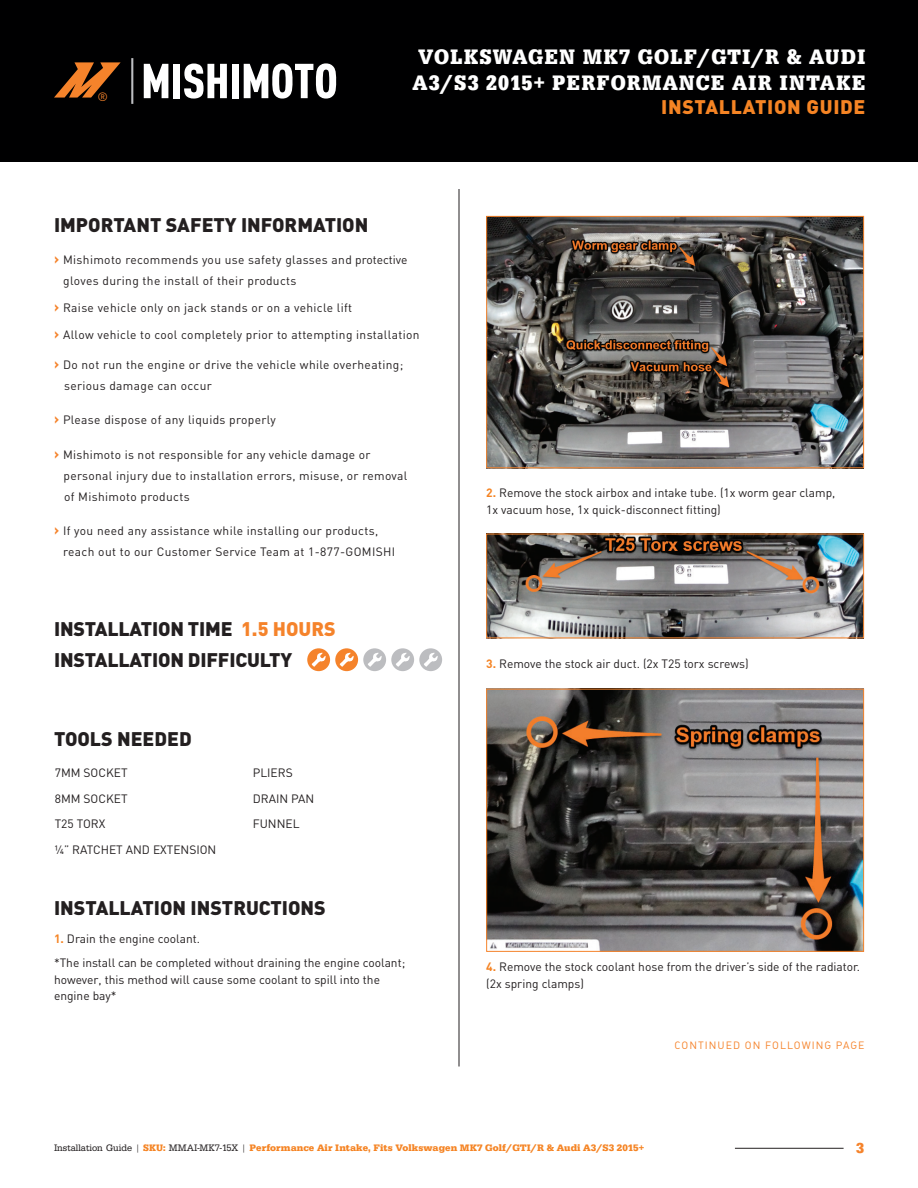
<style>
.page{position:relative;width:918px;height:1188px;background:#fff}
.page>*{position:absolute;margin:0;border:0;box-sizing:border-box;transform-origin:0 0}
.t1{font:21.75px/26.1px "URW Egyptienne T Bold Extr Narr";letter-spacing:.05em;color:#fff}
.t2{font:900 19.5px/31.5px "DIN";color:#231f20}
.t3{font:900 19.5px "DIN";letter-spacing:.035em;color:#f58424}
.t4{font:15px "URW Egyptienne TOT Bol Nar";color:#f5832b}
.t5{font:12px/21px "DIN";letter-spacing:.02em;color:#231f20}
.t6{font:12px/25.5px "DIN";color:#231f20}
.t7{font:12px "DIN";color:#f5832b}
.t8{font:10.5px "DIN Regular Alternate";letter-spacing:.1em;color:#f5832b}
.t9{font:700 9.75px "URW Egyptienne T";letter-spacing:.01em;color:#f58424}
.s1{font-weight:700;font-size:15px;color:#f5832b}
.s2{color:#f5832b}
.s3{font-weight:700;color:#f58424}
.s4{font-family:"URW Egyptienne TOT Reg Nar";font-weight:400;color:#231f20}
.s5{font-family:"URW Egyptienne TOT Bol Nar";font-weight:400}
</style>
<div class="page">
<div style="left:0;top:0;width:918px;height:162px;background:#000001"></div>
<svg style="left:144px;top:64px;width:24px;height:34px"></svg>
<div style="left:173px;top:64px;width:7px;height:34px;background:#fff"></div>
<svg style="left:184px;top:64px;width:43px;height:35px"></svg>
<div style="left:232px;top:64px;width:7px;height:34px;background:#fff"></div>
<svg style="left:244px;top:63px;width:92px;height:36px"></svg>
<svg style="left:54px;top:62px;width:67px;height:36px"></svg>
<hr style="left:131px;top:58px;width:2px;height:46px;background:#bcbdc0">
<svg style="left:307px;top:648px;width:135px;height:23px"></svg>
<hr style="left:459px;top:189px;width:1px;height:877px;background:#231f20">
<hr style="left:735px;top:1148px;width:109px;height:1px;background:#231f20">
<img style="left:488px;top:218px;width:374px;height:248px">
<div style="left:486px;top:216px;width:378px;height:252px;border:1px solid #f5832b"></div>
<img style="left:488px;top:691px;width:374px;height:259px">
<div style="left:486px;top:689px;width:378px;height:263px;border:1px solid #f5832b"></div>
<img style="left:488px;top:536px;width:374px;height:100px">
<div style="left:486px;top:534px;width:378px;height:104px;border:1px solid #f5832b"></div>
<p class="t7" style="left:98px;top:89px;width:12px">®</p>
<h1 class="t1" style="left:413px;top:44px;width:454px">VOLKSWAGEN MK7 GOLF/GTI/R &amp; AUDI<br>A3/S3 2015+ PERFORMANCE AIR INTAKE</h1>
<h2 class="t3" style="left:661px;top:94px;width:206px">INSTALLATION GUIDE</h2>
<h2 class="t2" style="left:54px;top:208px;width:316px">IMPORTANT SAFETY INFORMATION</h2>
<p class="t5" style="left:63px;top:249px;width:346px;text-indent:-9px"><span class="s1">›</span> Mishimoto recommends you use safety glasses and protective gloves during the install of their products</p>
<p class="t5" style="left:54px;top:297px;width:300px"><span class="s1">›</span> Raise vehicle only on jack stands or on a vehicle lift</p>
<p class="t5" style="left:54px;top:324px;width:367px"><span class="s1">›</span> Allow vehicle to cool completely prior to attempting installation</p>
<p class="t5" style="left:64px;top:354px;width:341px;text-indent:-10px"><span class="s1">›</span> Do not run the engine or drive the vehicle while overheating; serious damage can occur</p>
<p class="t5" style="left:54px;top:409px;width:223px"><span class="s1">›</span> Please dispose of any liquids properly</p>
<p class="t5" style="left:64px;top:444px;width:345px;text-indent:-10px"><span class="s1">›</span> Mishimoto is not responsible for any vehicle damage or personal injury due to installation errors, misuse, or removal of Mishimoto products</p>
<p class="t5" style="left:63px;top:520px;width:334px;text-indent:-9px"><span class="s1">›</span> If you need any assistance while installing our products, reach out to our Customer Service Team at 1-877-GOMISHI</p>
<h2 class="t2" style="left:54px;top:612px;width:283px">INSTALLATION TIME <span class="s2">1.5 HOURS<br></span>INSTALLATION DIFFICULTY</h2>
<h2 class="t2" style="left:54px;top:722px;width:139px">TOOLS NEEDED</h2>
<p class="t6" style="left:55px;top:760px;width:163px">7MM SOCKET<br>8MM SOCKET<br>T25 TORX<br>¼” RATCHET AND EXTENSION</p>
<p class="t6" style="left:253px;top:760px;width:63px">PLIERS<br>DRAIN PAN<br>FUNNEL</p>
<h2 class="t2" style="left:54px;top:891px;width:273px">INSTALLATION INSTRUCTIONS</h2>
<p class="t6" style="left:54px;top:927px;width:353px;line-height:24px"><span class="s3">1.</span> Drain the engine coolant.<br>*The install can be completed without draining the engine coolant;</p>
<p class="t6" style="left:54px;top:971px;width:328px;line-height:16.5px">however, this method will cause some coolant to spill into the engine bay*</p>
<p class="t6" style="left:486px;top:484px;width:351px;line-height:16.5px"><span class="s3">2.</span> Remove the stock airbox and intake tube. (1x worm gear clamp,<br>1x vacuum hose, 1x quick-disconnect fitting)</p>
<p class="t6" style="left:486px;top:651px;width:264px"><span class="s3">3.</span> Remove the stock air duct. (2x T25 torx screws)</p>
<p class="t6" style="left:486px;top:958px;width:375px;line-height:16.5px"><span class="s3">4.</span> Remove the stock coolant hose from the driver’s side of the radiator. (2x spring clamps)</p>
<p class="t8" style="left:675px;top:1038px;width:191px">CONTINUED ON FOLLOWING PAGE</p>
<p class="t9" style="left:54px;top:1142px;width:592px"><span class="s4">Installation Guide |</span> <span class="s5">SKU:</span> <span class="s4">MMAI-MK7-15X |</span> Performance Air Intake, Fits Volkswagen MK7 Golf/GTI/R &amp; Audi A3/S3 2015+</p>
<p class="t4" style="left:856px;top:1139px;width:9px">3</p>
</div>
